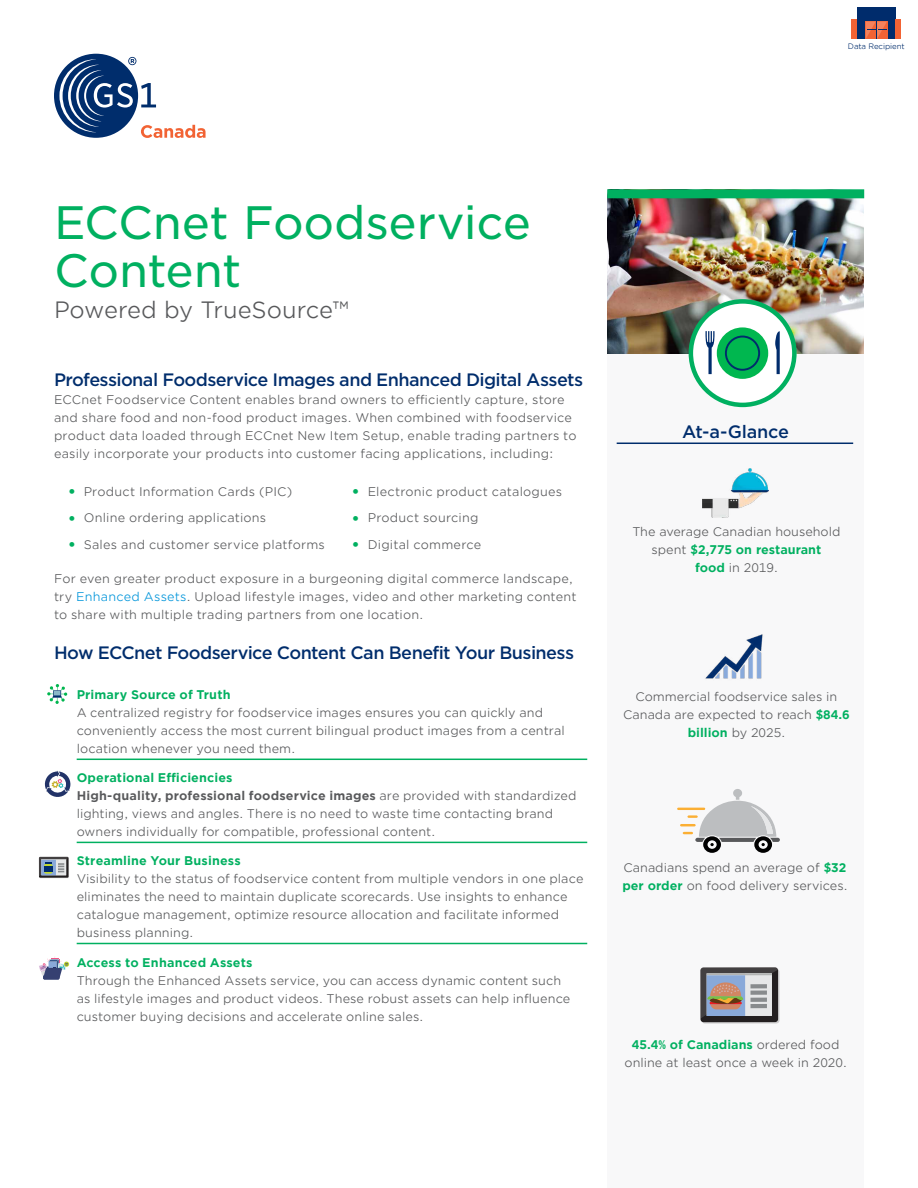
<style>
.page{position:relative;width:918px;height:1188px;background:#fff}
.page>*{position:absolute;margin:0;border:0;box-sizing:border-box;transform-origin:0 0}
.t1{font:45px/48px "Gotham S Sm";letter-spacing:-.01em;color:#00b060}
.t2{font:22.5px "Gotham Office";letter-spacing:-.01em;color:#58595b}
.t3{font:500 17.25px "Gotham S Sm";letter-spacing:-.035em;color:#002d6c}
.t4{font:500 17.25px "Gotham S Sm";letter-spacing:-.015em;color:#002d6c}
.t5{font:12px/18px "Gotham Office";letter-spacing:.01em;color:#58595b}
.t6{font:700 12px "Gotham Office";letter-spacing:.01em;color:#00b060}
.t7{font:7.5px "Gotham Office";letter-spacing:-.01em;color:#002d6c}
.s1{font-size:18px;color:#00b060}
.s2{color:#0095da}
.s3{font-weight:700;color:#00b060}
.s4{font-weight:700}
</style>
<div class="page">
<svg style="left:54px;top:54px;width:152px;height:84px"></svg>
<div style="left:857px;top:8px;width:39px;height:31px;background:#002c6c"></div>
<svg style="left:866px;top:22px;width:21px;height:17px"></svg>
<div style="left:852px;top:19px;width:5px;height:20px;background:#f26334"></div>
<div style="left:896px;top:19px;width:5px;height:20px;background:#f26334"></div>
<div style="left:607px;top:194px;width:257px;height:994px;background:#f8f8f9"></div>
<img style="left:608px;top:198px;width:256px;height:155px">
<div style="left:607px;top:189px;width:257px;height:9px;background:#00b060"></div>
<div style="left:691px;top:301px;width:103px;height:104px;background:#fff;border-radius:50%"></div>
<div style="left:717px;top:327px;width:51px;height:52px;background:#00b74f;border-radius:50%"></div>
<svg style="left:725px;top:336px;width:35px;height:35px"></svg>
<svg style="left:705px;top:331px;width:10px;height:43px"></svg>
<svg style="left:775px;top:331px;width:5px;height:43px"></svg>
<div style="left:689px;top:299px;width:108px;height:108px;border:4px solid #00b060;border-radius:50%"></div>
<hr style="left:617px;top:443px;width:236px;height:1px;background:#002d6c">
<img style="left:703px;top:468px;width:65px;height:50px">
<svg style="left:700px;top:967px;width:80px;height:57px;background:#8e8a8c"></svg>
<img style="left:705px;top:634px;width:58px;height:45px">
<svg style="left:677px;top:789px;width:103px;height:64px"></svg>
<hr style="left:77px;top:759px;width:510px;height:1px;background:#00b060">
<hr style="left:77px;top:842px;width:510px;height:1px;background:#00b060">
<hr style="left:77px;top:943px;width:510px;height:1px;background:#00b060">
<svg style="left:47px;top:684px;width:20px;height:20px"></svg>
<svg style="left:44px;top:771px;width:27px;height:26px"></svg>
<div style="left:39px;top:857px;width:30px;height:21px;background:#231f20"></div>
<svg style="left:39px;top:857px;width:29px;height:19px"></svg>
<svg style="left:39px;top:957px;width:30px;height:23px"></svg>
<p class="t7" style="left:848px;top:42px;width:58px">Data Recipient</p>
<h1 class="t1" style="left:54px;top:197px;width:478px">ECCnet Foodservice<br>Content</h1>
<h2 class="t2" style="left:54px;top:295px;width:296px">Powered by TrueSource™</h2>
<h3 class="t3" style="left:54px;top:368px;width:531px">Professional Foodservice Images and Enhanced Digital Assets</h3>
<p class="t5" style="left:54px;top:391px;width:524px">ECCnet Foodservice Content enables brand owners to efficiently capture, store and share food and non-food product images. When combined with foodservice product data loaded through ECCnet New Item Setup, enable trading partners to easily incorporate your products into customer facing applications, including:</p>
<p class="t5" style="left:68px;top:482px;width:226px"><span class="s1">•</span> Product Information Cards (PIC)</p>
<p class="t5" style="left:351px;top:482px;width:213px"><span class="s1">•</span> Electronic product catalogues</p>
<p class="t5" style="left:68px;top:509px;width:200px"><span class="s1">•</span> Online ordering applications</p>
<p class="t5" style="left:351px;top:509px;width:129px"><span class="s1">•</span> Product sourcing</p>
<p class="t5" style="left:68px;top:535px;width:259px"><span class="s1">•</span> Sales and customer service platforms</p>
<p class="t5" style="left:351px;top:535px;width:132px"><span class="s1">•</span> Digital commerce</p>
<p class="t5" style="left:54px;top:569px;width:524px">For even greater product exposure in a burgeoning digital commerce landscape, try <span class="s2">Enhanced Assets</span>. Upload lifestyle images, video and other marketing content to share with multiple trading partners from one location.</p>
<h3 class="t3" style="left:54px;top:641px;width:522px">How ECCnet Foodservice Content Can Benefit Your Business</h3>
<p class="t6" style="left:77px;top:687px;width:156px">Primary Source of Truth</p>
<p class="t5" style="left:77px;top:704px;width:490px">A centralized registry for foodservice images ensures you can quickly and conveniently access the most current bilingual product images from a central location whenever you need them.</p>
<p class="t5" style="left:77px;top:769px;width:501px"><span class="s3">Operational Efficiencies<br></span><span class="s4">High-quality, professional foodservice images</span> are provided with standardized lighting, views and angles. There is no need to waste time contacting brand owners individually for compatible, professional content.</p>
<p class="t6" style="left:77px;top:853px;width:166px">Streamline Your Business</p>
<p class="t5" style="left:77px;top:870px;width:508px">Visibility to the status of foodservice content from multiple vendors in one place eliminates the need to maintain duplicate scorecards. Use insights to enhance catalogue management, optimize resource allocation and facilitate informed business planning.</p>
<p class="t6" style="left:77px;top:954px;width:177px">Access to Enhanced Assets</p>
<p class="t5" style="left:77px;top:971px;width:495px">Through the Enhanced Assets service, you can access dynamic content such as lifestyle images and product videos. These robust assets can help influence customer buying decisions and accelerate online sales.</p>
<h3 class="t4" style="left:682px;top:420px;width:108px">At-a-Glance</h3>
<p class="t5" style="left:632px;top:523px;width:210px;text-align:center">The average Canadian household spent <span class="s3">$2,775 on restaurant<br>food</span> in 2019.</p>
<p class="t5" style="left:623px;top:688px;width:228px;text-align:center">Commercial foodservice sales in<br>Canada are expected to reach <span class="s3">$84.6 billion</span> by 2025.</p>
<p class="t5" style="left:622px;top:859px;width:227px">Canadians spend an average of <span class="s3">$32 per order</span> on food delivery services.</p>
<p class="t5" style="left:625px;top:1035px;width:224px;text-align:center"><span class="s3">45.4% of Canadians</span> ordered food online at least once a week in 2020.</p>
</div>
